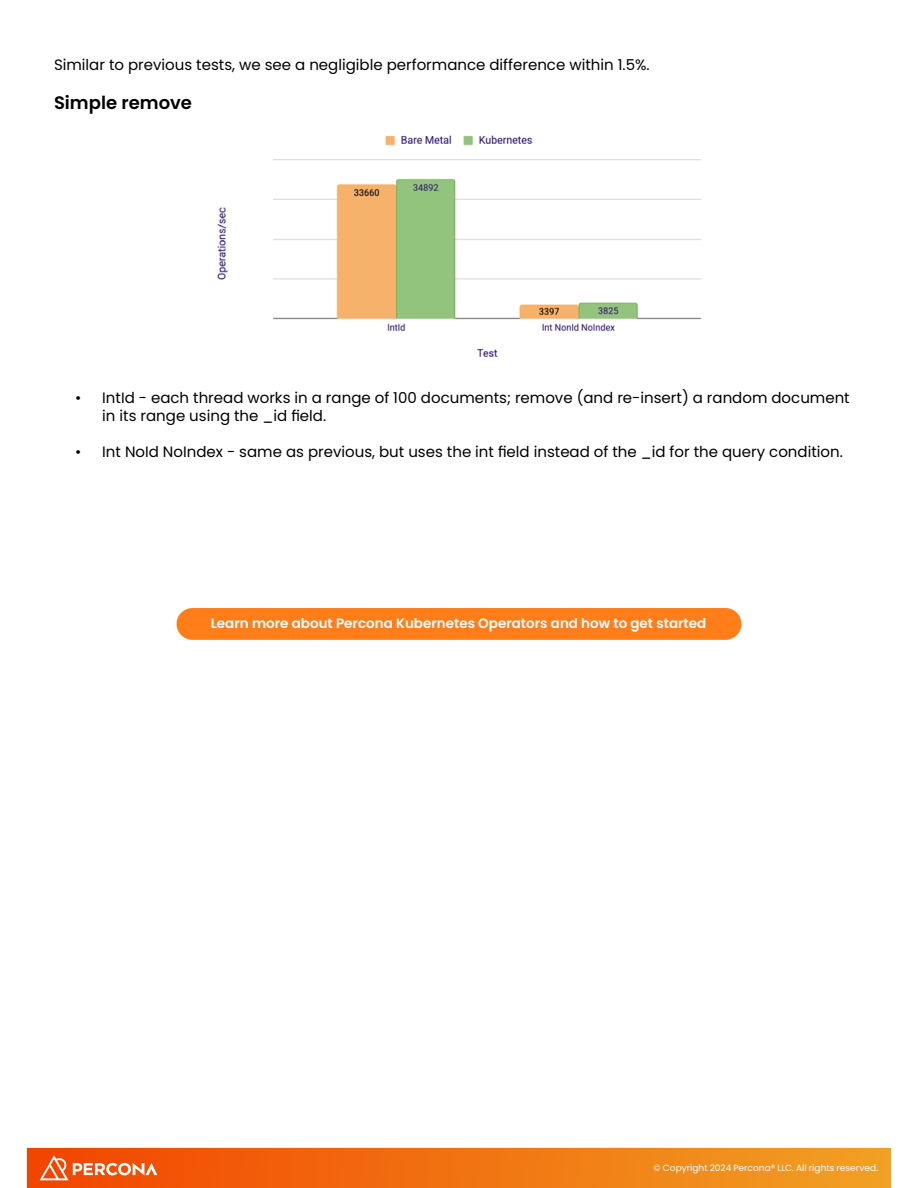
<style>
.page{position:relative;width:918px;height:1188px;background:#fff}
.page>*{position:absolute;margin:0;border:0;box-sizing:border-box;transform-origin:0 0}
.t1{font:600 18px "Poppins";color:#000}
.t2{font:15px/18px "Poppins";color:#000}
.t3{font:600 13.5px "Poppins";color:#fff}
.t4{font:9px "Poppins";letter-spacing:.005em;color:#fff}
</style>
<div class="page">
<svg style="left:27px;top:1148px;width:864px;height:40px;background:#f17515"></svg>
<img style="left:217px;top:135px;width:485px;height:222px">
<div style="left:177px;top:608px;width:564px;height:32px;background:#ff7e1a;border-radius:16px"></div>
<p class="t2" style="left:54px;top:56px;width:597px">Similar to previous tests, we see a negligible performance difference within 1.5%.</p>
<p class="t1" style="left:54px;top:93px;width:140px">Simple remove</p>
<p class="t2" style="left:102px;top:389px;width:749px;text-indent:-27px">• IntId - each thread works in a range of 100 documents; remove (and re-insert) a random document in its range using the _id field.</p>
<p class="t2" style="left:75px;top:443px;width:769px">• Int NoId NoIndex - same as previous, but uses the int field instead of the _id for the query condition.</p>
<p class="t3" style="left:211px;top:616px;width:497px">Learn more about Percona Kubernetes Operators and how to get started</p>
<p class="t4" style="left:654px;top:1162px;width:226px">© Copyright 2024 Percona® LLC. All rights reserved.</p>
</div>
